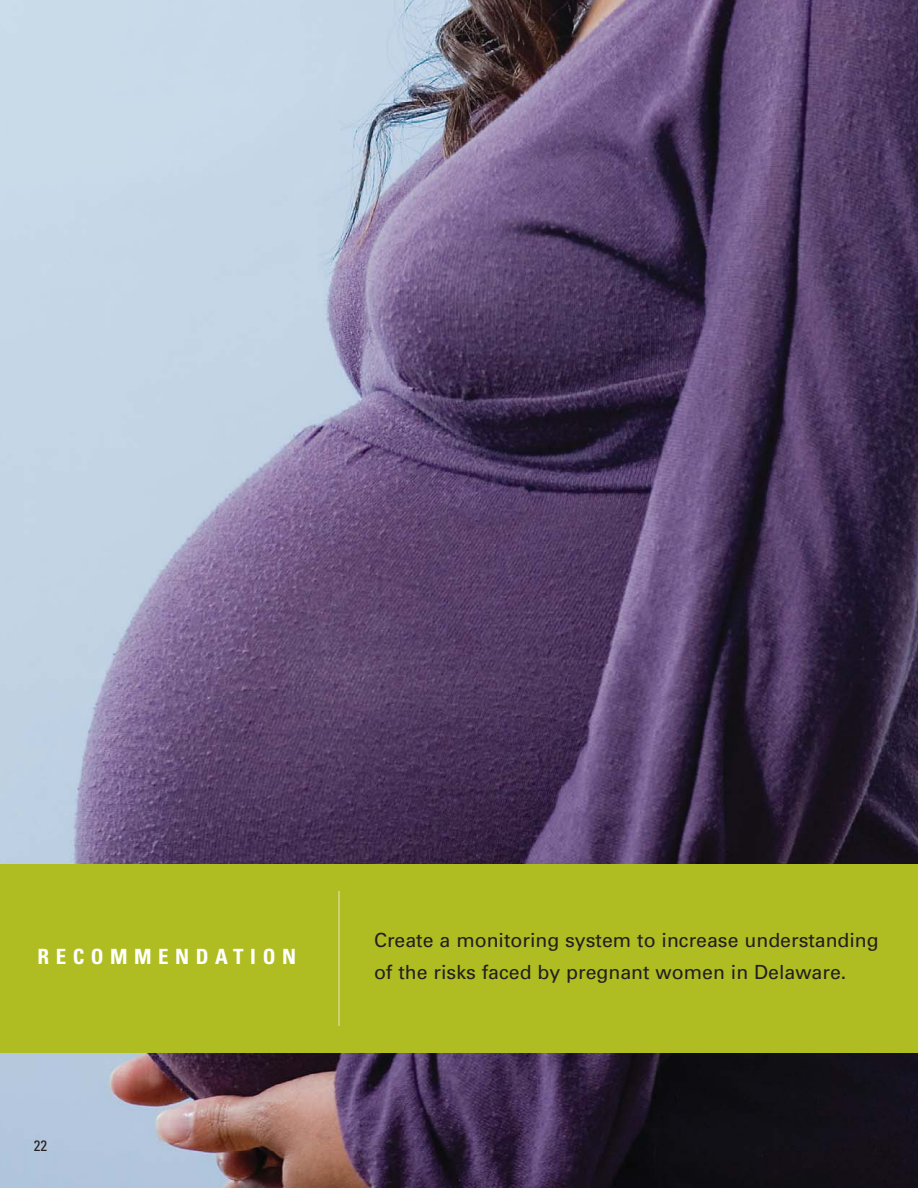
<style>
.page{position:relative;width:918px;height:1188px;background:#fff}
.page>*{position:absolute;margin:0;border:0;box-sizing:border-box;transform-origin:0 0}
.t1{font:700 condensed 21px "Univers";letter-spacing:.31em;color:#fff}
.t2{font:19.5px/31.5px "Univers";color:#231f20}
.t3{font:condensed 15px "Univers";color:#231f20}
</style>
<div class="page">
<img style="left:0;top:0;width:918px;height:1188px">
<div style="left:0;top:864px;width:918px;height:189px;background:#afbd22"></div>
<hr style="left:338px;top:891px;width:2px;height:135px;background:#d3d98e">
<p class="t1" style="left:38px;top:949px;width:260px">RECOMMENDATION</p>
<p class="t3" style="left:34px;top:1140px;width:15px">22</p>
<p class="t2" style="left:374px;top:927px;width:506px">Create a monitoring system to increase understanding of the risks faced by pregnant women in Delaware.</p>
</div>
